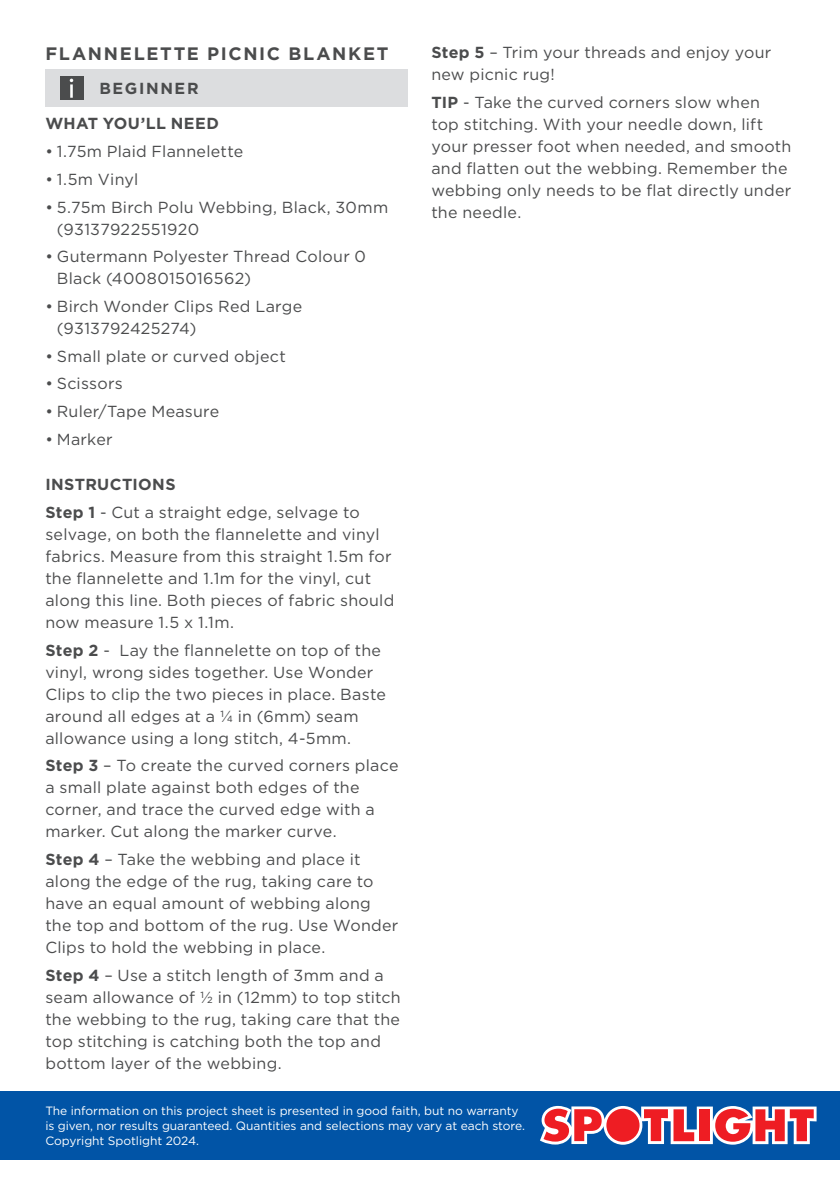
<style>
.page{position:relative;width:840px;height:1191px;background:#fff}
.page>*{position:absolute;margin:0;border:0;box-sizing:border-box;transform-origin:0 0}
.COPY{font:700 18px "Gotham";letter-spacing:.095em;color:#4b4c4d}
.COPY-2{font:16px/22px "Gotham";letter-spacing:.015em;color:#4b4c4d}
.COPY-3{font:700 16px "Gotham";letter-spacing:.025em;color:#4b4c4d}
.COPY-4{font:700 16px "Gotham";letter-spacing:.105em;color:#4b4c4d}
.t1{font:12px/15px "Gotham";letter-spacing:-.005em;color:#fff}
.s1{font-weight:700}
</style>
<div class="page">
<div style="left:0;top:1090px;width:839px;height:69px;background:#0154a6"></div>
<svg style="left:540px;top:1106px;width:276px;height:38px;background:#c77183"></svg>
<div style="left:45px;top:69px;width:363px;height:38px;background:#dcdddf"></div>
<div style="left:60px;top:76px;width:23px;height:24px;background:#4b4c4d"></div>
<hr style="left:70px;top:84px;width:3px;height:14px;background:#fff">
<p class="COPY" style="left:45px;top:41px;width:344px">FLANNELETTE PICNIC BLANKET</p>
<p class="COPY-4" style="left:99px;top:78px;width:101px">BEGINNER</p>
<p class="COPY-3" style="left:45px;top:113px;width:175px">WHAT YOU’LL NEED</p>
<p class="COPY-2" style="left:45px;top:140px;width:199px">• 1.75m Plaid Flannelette</p>
<p class="COPY-2" style="left:45px;top:168px;width:94px">• 1.5m Vinyl</p>
<p class="COPY-2" style="left:57px;top:195px;width:333px;text-indent:-11px">• 5.75m Birch Polu Webbing, Black, 30mm (93137922551920</p>
<p class="COPY-2" style="left:57px;top:245px;width:310px;text-indent:-11px">• Gutermann Polyester Thread Colour 0<br>Black (4008015016562)</p>
<p class="COPY-2" style="left:57px;top:295px;width:247px;text-indent:-11px">• Birch Wonder Clips Red Large (9313792425274)</p>
<p class="COPY-2" style="left:45px;top:344px;width:242px">• Small plate or curved object</p>
<p class="COPY-2" style="left:45px;top:372px;width:79px">• Scissors</p>
<p class="COPY-2" style="left:45px;top:400px;width:175px">• Ruler/Tape Measure</p>
<p class="COPY-2" style="left:45px;top:427px;width:69px">• Marker</p>
<p class="COPY-3" style="left:45px;top:474px;width:132px">INSTRUCTIONS</p>
<p class="COPY-2" style="left:45px;top:501px;width:350px"><span class="s1">Step 1</span> - Cut a straight edge, selvage to selvage, on both the flannelette and vinyl fabrics. Measure from this straight 1.5m for the flannelette and 1.1m for the vinyl, cut along this line. Both pieces of fabric should now measure 1.5 x 1.1m.</p>
<p class="COPY-2" style="left:45px;top:638px;width:342px"><span class="s1">Step 2</span> - Lay the flannelette on top of the vinyl, wrong sides together. Use Wonder Clips to clip the two pieces in place. Baste around all edges at a ¼ in (6mm) seam allowance using a long stitch, 4-5mm.</p>
<p class="COPY-2" style="left:45px;top:754px;width:354px"><span class="s1">Step 3</span> – To create the curved corners place a small plate against both edges of the corner, and trace the curved edge with a marker. Cut along the marker curve.</p>
<p class="COPY-2" style="left:45px;top:848px;width:354px"><span class="s1">Step 4</span> – Take the webbing and place it along the edge of the rug, taking care to have an equal amount of webbing along the top and bottom of the rug. Use Wonder Clips to hold the webbing in place.</p>
<p class="COPY-2" style="left:45px;top:963px;width:356px"><span class="s1">Step 4</span> – Use a stitch length of 3mm and a seam allowance of ½ in (12mm) to top stitch the webbing to the rug, taking care that the top stitching is catching both the top and bottom layer of the webbing.</p>
<p class="COPY-2" style="left:431px;top:41px;width:341px"><span class="s1">Step 5</span> – Trim your threads and enjoy your new picnic rug!</p>
<p class="COPY-2" style="left:431px;top:91px;width:361px"><span class="s1">TIP</span> - Take the curved corners slow when top stitching. With your needle down, lift your presser foot when needed, and smooth and flatten out the webbing. Remember the webbing only needs to be flat directly under the needle.</p>
<p class="t1" style="left:45px;top:1103px;width:481px">The information on this project sheet is presented in good faith, but no warranty is given, nor results guaranteed. Quantities and selections may vary at each store.<br>Copyright Spotlight 2024.</p>
</div>
